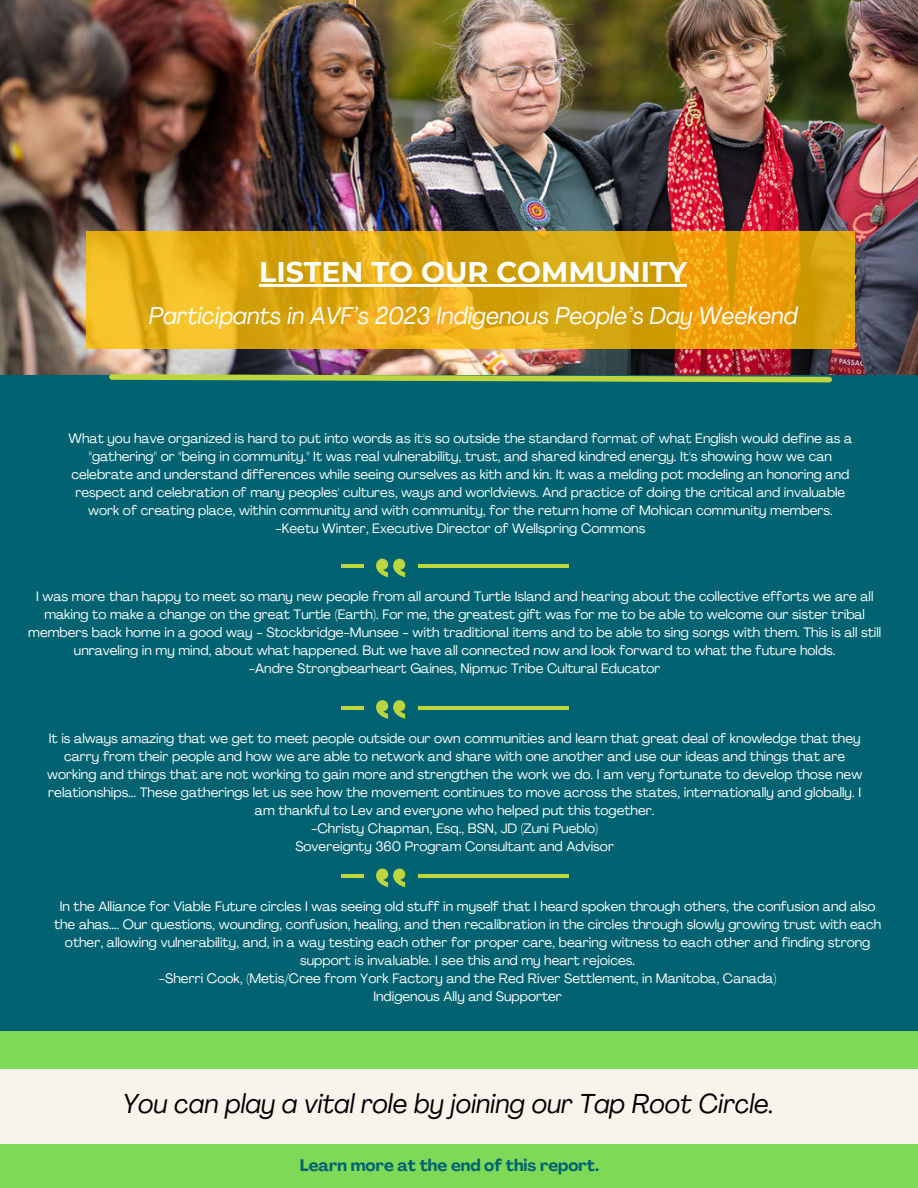
<style>
.page{position:relative;width:918px;height:1188px;background:#016371}
.page>*{position:absolute;margin:0;border:0;box-sizing:border-box;transform-origin:0 0}
.t1{font:700 28.5px "Montserrat";color:#fff}
.t2{font:italic 27px "Agrandir";color:#000}
.t3{font:italic 24px "Agrandir";color:#fff}
.t4{font:700 16.5px "Agrandir";color:#016371}
.t5{font:13.5px/18px "Agrandir";color:#fff;text-align:center}
</style>
<div class="page">
<img style="left:0;top:0;width:918px;height:375px">
<svg style="left:87px;top:231px;width:768px;height:118px;background:#e0a813"></svg>
<div style="left:0;top:1040px;width:918px;height:148px;background:#f8f4eb"></div>
<img style="left:106px;top:371px;width:729px;height:12px">
<div style="left:0;top:1144px;width:918px;height:44px;background:#7ed957"></div>
<svg style="left:376px;top:559px;width:29px;height:18px"></svg>
<hr style="left:341px;top:565px;width:23px;height:3px;background:#bdd53f">
<hr style="left:418px;top:565px;width:151px;height:3px;background:#bdd53f">
<hr style="left:259px;top:284px;width:428px;height:2px;background:#fff">
<svg style="left:376px;top:700px;width:29px;height:19px"></svg>
<hr style="left:341px;top:706px;width:23px;height:3px;background:#bdd53f">
<hr style="left:418px;top:706px;width:151px;height:3px;background:#bdd53f">
<svg style="left:376px;top:869px;width:29px;height:18px"></svg>
<hr style="left:341px;top:875px;width:23px;height:3px;background:#bdd53f">
<hr style="left:418px;top:875px;width:151px;height:3px;background:#bdd53f">
<div style="left:0;top:1031px;width:918px;height:38px;background:#7ed957"></div>
<h1 class="t1" style="left:259px;top:254px;width:429px">LISTEN TO OUR COMMUNITY</h1>
<h3 class="t3" style="left:149px;top:306px;width:650px">Participants in AVF’s 2023 Indigenous People’s Day Weekend</h3>
<p class="t5" style="left:69px;top:431px;width:785px">What you have organized is hard to put into words as it's so outside the standard format of what English would define as a "gathering" or "being in community." It was real vulnerability, trust, and shared kindred energy. It's showing how we can celebrate and understand differences while seeing ourselves as kith and kin. It was a melding pot modeling an honoring and respect and celebration of many peoples' cultures, ways and worldviews. And practice of doing the critical and invaluable work of creating place, within community and with community, for the return home of Mohican community members. -Keetu Winter, Executive Director of Wellspring Commons</p>
<p class="t5" style="left:28px;top:589px;width:854px">I was more than happy to meet so many new people from all around Turtle Island and hearing about the collective efforts we are all making to make a change on the great Turtle (Earth). For me, the greatest gift was for me to be able to welcome our sister tribal members back home in a good way - Stockbridge-Munsee - with traditional items and to be able to sing songs with them. This is all still unraveling in my mind, about what happened. But we have all connected now and look forward to what the future holds.<br>-Andre Strongbearheart Gaines, Nipmuc Tribe Cultural Educator</p>
<p class="t5" style="left:47px;top:731px;width:817px">It is always amazing that we get to meet people outside our own communities and learn that great deal of knowledge that they carry from their people and how we are able to network and share with one another and use our ideas and things that are working and things that are not working to gain more and strengthen the work we do. I am very fortunate to develop those new relationships... These gatherings let us see how the movement continues to move across the states, internationally and globally. I am thankful to Lev and everyone who helped put this together.<br>-Christy Chapman, Esq., BSN, JD (Zuni Pueblo)<br>Sovereignty 360 Program Consultant and Advisor</p>
<p class="t5" style="left:54px;top:898px;width:829px">In the Alliance for Viable Future circles I was seeing old stuff in myself that I heard spoken through others, the confusion and also the ahas…. Our questions, wounding, confusion, healing, and then recalibration in the circles through slowly growing trust with each other, allowing vulnerability, and, in a way testing each other for proper care, bearing witness to each other and finding strong support is invaluable. I see this and my heart rejoices.<br>-Sherri Cook, (Metis/Cree from York Factory and the Red River Settlement, in Manitoba, Canada)<br>Indigenous Ally and Supporter</p>
<h2 class="t2" style="left:122px;top:1093px;width:653px">You can play a vital role by joining our Tap Root Circle.</h2>
<p class="t4" style="left:300px;top:1158px;width:301px">Learn more at the end of this report.</p>
</div>
